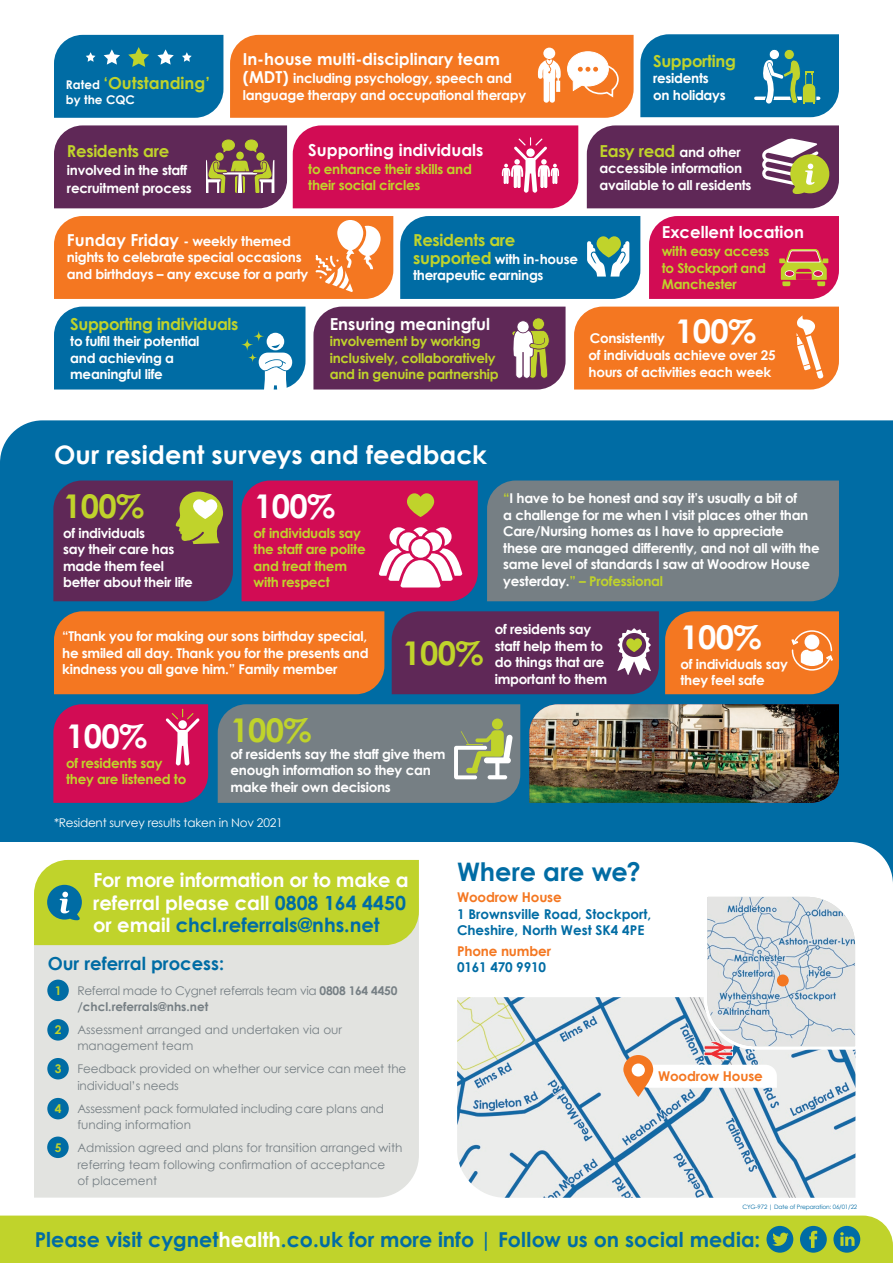
<style>
.page{position:relative;width:893px;height:1263px;background:#fff}
.page>*{position:absolute;margin:0;border:0;box-sizing:border-box;transform-origin:0 0}
.t1{font:700 32.7px "Century Gothic";letter-spacing:-.02em;color:#fff}
.t2{font:700 32.7px "Century Gothic";letter-spacing:-.02em;color:#c0d32b}
.t3{font:700 25.5px "Century Gothic";color:#fff}
.t4{font:700 25.5px "Century Gothic";letter-spacing:-.005em;color:#006ca4}
.t5{font:700 20.55px "Century Gothic";color:#006ca4}
.t6{font:700 19.5px/22.5px "Century Gothic";color:#fff}
.t7{font:700 18px "Century Gothic";color:#006ca4}
.t8{font:700 16.5px "Century Gothic";color:#fff}
.t9{font:700 16.5px "Century Gothic";letter-spacing:-.02em;color:#c0d32b}
.t10{font:700 16.5px "Century Gothic";color:#c0d32b}
.t11{font:700 13.5px/16.5px "Century Gothic";letter-spacing:-.02em;color:#fff}
.t12{font:700 13.5px/16.5px "Century Gothic";letter-spacing:-.02em;color:#c0d32b}
.t13{font:700 13.5px/16.5px "Century Gothic";color:#006ca4}
.t14{font:700 13.5px "Century Gothic";letter-spacing:-.01em;color:#f47721}
.t15{font:12px/16.5px "Century Gothic";color:#767f84}
.t16{font:12px/16.5px "Century Gothic";letter-spacing:-.02em;color:#767f84}
.t17{font:12px "Century Gothic";letter-spacing:-.02em;color:#fff}
.t18{font:700 12px "Century Gothic";color:#fff}
.t19{font:700 12px "Century Gothic";color:#c0d32b}
.t20{font:6px "Century Gothic";letter-spacing:-.02em;color:#006ca4}
.s1{font-size:12px;color:#fff}
.s2{font-size:16.5px}
.s3{font-size:16.5px;color:#c0d32b}
.s4{font-size:13.5px;color:#fff}
.s5{color:#c0d32b}
.s6{color:#006ca4}
.s7{font-weight:700}
.s8{color:#fff}
</style>
<div class="page">
<div style="left:0;top:420px;width:893px;height:422px;background:#006ca4"></div>
<div style="left:54px;top:611px;width:330px;height:83px;background:#f47721"></div>
<img style="left:457px;top:997px;width:398px;height:201px">
<div style="left:0;top:1215px;width:893px;height:48px;background:#c0d32b"></div>
<div style="left:34px;top:945px;width:385px;height:252px;background:#e2e3e0"></div>
<div style="left:47px;top:979px;width:22px;height:22px;background:#006ca4;border-radius:50%"></div>
<div style="left:47px;top:1019px;width:22px;height:21px;background:#006ca4;border-radius:50%"></div>
<div style="left:47px;top:1058px;width:22px;height:21px;background:#006ca4;border-radius:50%"></div>
<div style="left:47px;top:1098px;width:22px;height:21px;background:#006ca4;border-radius:50%"></div>
<div style="left:47px;top:1136px;width:22px;height:22px;background:#006ca4;border-radius:50%"></div>
<div style="left:34px;top:860px;width:385px;height:85px;background:#c0d32b"></div>
<div style="left:487px;top:480px;width:352px;height:121px;background:#767f84"></div>
<img style="left:529px;top:704px;width:310px;height:99px">
<svg style="left:54px;top:35px;width:169px;height:83px;background:#0e74a6"></svg>
<div style="left:574px;top:307px;width:265px;height:82px;background:#f47721"></div>
<svg style="left:313px;top:307px;width:253px;height:82px;background:#6b3a5f"></svg>
<svg style="left:587px;top:125px;width:252px;height:83px;background:#6f4060"></svg>
<svg style="left:293px;top:125px;width:285px;height:83px;background:#d41c5f"></svg>
<svg style="left:54px;top:125px;width:233px;height:83px;background:#6b3b5b"></svg>
<svg style="left:640px;top:34px;width:199px;height:83px;background:#1678a4"></svg>
<svg style="left:400px;top:216px;width:240px;height:83px;background:#1175a6"></svg>
<svg style="left:54px;top:307px;width:251px;height:83px;background:#1377ab"></svg>
<svg style="left:254px;top:331px;width:10px;height:10px"></svg>
<svg style="left:248px;top:353px;width:9px;height:9px"></svg>
<svg style="left:242px;top:339px;width:11px;height:11px"></svg>
<svg style="left:649px;top:216px;width:190px;height:83px;background:#d21c57"></svg>
<svg style="left:54px;top:216px;width:339px;height:83px;background:#f48030"></svg>
<svg style="left:230px;top:35px;width:404px;height:83px;background:#f48031"></svg>
<svg style="left:392px;top:611px;width:267px;height:83px;background:#62305c"></svg>
<svg style="left:242px;top:480px;width:236px;height:121px;background:#d22a66"></svg>
<svg style="left:53px;top:704px;width:155px;height:99px;background:#cd165b"></svg>
<svg style="left:218px;top:704px;width:302px;height:99px;background:#798385"></svg>
<svg style="left:53px;top:480px;width:180px;height:121px;background:#653958"></svg>
<svg style="left:665px;top:611px;width:174px;height:83px;background:#ed7c2f"></svg>
<svg style="left:623px;top:896px;width:233px;height:201px"></svg>
<p class="t10" style="left:66px;top:70px;width:146px"><span class="s1">Rated</span> ‘Outstanding’</p>
<p class="t18" style="left:66px;top:90px;width:70px">by the CQC</p>
<p class="t8" style="left:243px;top:47px;width:259px">In-house multi-disciplinary team</p>
<p class="t11" style="left:243px;top:70px;width:285px"><span class="s2">(MDT)</span> including psychology, speech and language therapy and occupational therapy</p>
<p class="t9" style="left:653px;top:48px;width:84px">Supporting</p>
<p class="t11" style="left:653px;top:69px;width:74px">residents on holidays</p>
<p class="t8" style="left:308px;top:137px;width:177px">Supporting individuals</p>
<p class="t12" style="left:308px;top:160px;width:165px">to enhance their skills and their social circles</p>
<p class="t9" style="left:67px;top:138px;width:104px">Residents are</p>
<p class="t11" style="left:67px;top:160px;width:126px;line-height:18px">involved in the staff recruitment process</p>
<p class="t11" style="left:67px;top:232px;width:243px"><span class="s2">Funday Friday</span> - weekly themed nights to celebrate special occasions and birthdays – any excuse for a party</p>
<p class="t9" style="left:413px;top:227px;width:104px">Residents are</p>
<p class="t11" style="left:413px;top:250px;width:166px"><span class="s3">supported</span> with in-house therapeutic earnings</p>
<p class="t8" style="left:330px;top:311px;width:162px">Ensuring meaningful</p>
<p class="t12" style="left:330px;top:332px;width:171px">involvement by working inclusively, collaboratively and in genuine partnership</p>
<p class="t9" style="left:70px;top:311px;width:170px">Supporting individuals</p>
<p class="t11" style="left:70px;top:332px;width:131px">to fulfil their potential and achieving a meaningful life</p>
<p class="t9" style="left:600px;top:138px;width:143px">Easy read <span class="s4">and other</span></p>
<p class="t11" style="left:600px;top:159px;width:154px">accessible information available to all residents</p>
<p class="t8" style="left:662px;top:220px;width:144px">Excellent location</p>
<p class="t12" style="left:662px;top:242px;width:109px">with easy access to Stockport and<br>Manchester</p>
<p class="t11" style="left:590px;top:330px;width:77px">Consistently</p>
<h1 class="t1" style="left:675px;top:307px;width:83px">100%</h1>
<p class="t11" style="left:589px;top:346px;width:189px">of individuals achieve over 25 hours of activities each week</p>
<h2 class="t3" style="left:54px;top:435px;width:435px">Our resident surveys and feedback</h2>
<h1 class="t2" style="left:63px;top:481px;width:83px">100%</h1>
<p class="t11" style="left:63px;top:524px;width:131px">of individuals<br>say their care has made them feel better about their life</p>
<h1 class="t1" style="left:254px;top:481px;width:83px">100%</h1>
<p class="t12" style="left:254px;top:524px;width:114px">of individuals say the staff are polite and treat them with respect</p>
<p class="t11" style="left:503px;top:490px;width:318px"><span class="s5">“</span>I have to be honest and say it’s usually a bit of<br>a challenge for me when I visit places other than Care/Nursing homes as I have to appreciate these are managed differently, and not all with the same level of standards I saw at Woodrow House yesterday.<span class="s5">” – Professional</span></p>
<p class="t11" style="left:62px;top:628px;width:308px;text-align:justify">“Thank you for making our sons birthday special, he smiled all day. Thank you for the presents and kindness you all gave him.” Family member</p>
<h1 class="t2" style="left:402px;top:628px;width:83px">100%</h1>
<p class="t11" style="left:495px;top:620px;width:114px">of residents say staff help them to do things that are important to them</p>
<h1 class="t1" style="left:66px;top:711px;width:83px">100%</h1>
<p class="t12" style="left:66px;top:754px;width:122px">of residents say they are listened to</p>
<h1 class="t2" style="left:230px;top:705px;width:83px">100%</h1>
<p class="t11" style="left:230px;top:745px;width:217px">of residents say the staff give them enough information so they can make their own decisions</p>
<p class="t17" style="left:54px;top:814px;width:230px">*Resident survey results taken in Nov 2021</p>
<h1 class="t1" style="left:680px;top:612px;width:83px">100%</h1>
<p class="t11" style="left:680px;top:655px;width:109px">of individuals say they feel safe</p>
<h3 class="t6" style="left:93px;top:868px;width:317px">For more information or to make a referral please call <span class="s6">0808 164 4450 </span>or email <span class="s6">chcl.referrals@nhs.net</span></h3>
<h3 class="t7" style="left:48px;top:949px;width:178px">Our referral process:</h3>
<p class="t19" style="left:55px;top:981px;width:8px">1</p>
<p class="t16" style="left:77px;top:982px;width:322px">Referral made to Cygnet referrals team via <span class="s7">0808 164 4450 /chcl.referrals@nhs.net</span></p>
<p class="t19" style="left:55px;top:1020px;width:8px">2</p>
<p class="t15" style="left:77px;top:1021px;width:266px">Assessment arranged and undertaken via our management team</p>
<p class="t19" style="left:55px;top:1060px;width:8px">3</p>
<p class="t15" style="left:77px;top:1060px;width:331px">Feedback provided on whether our service can meet the individual’s needs</p>
<p class="t19" style="left:55px;top:1099px;width:8px">4</p>
<p class="t16" style="left:77px;top:1100px;width:308px">Assessment pack formulated including care plans and funding information</p>
<p class="t19" style="left:55px;top:1138px;width:8px">5</p>
<p class="t15" style="left:77px;top:1139px;width:327px">Admission agreed and plans for transition arranged with referring team following confirmation of acceptance<br>of placement</p>
<h2 class="t4" style="left:457px;top:852px;width:185px">Where are we?</h2>
<p class="t14" style="left:457px;top:887px;width:106px">Woodrow House</p>
<p class="t13" style="left:457px;top:905px;width:196px">1 Brownsville Road, Stockport,<br>Cheshire, North West SK4 4PE</p>
<p class="t14" style="left:457px;top:941px;width:96px">Phone number</p>
<p class="t13" style="left:457px;top:958px;width:91px">0161 470 9910</p>
<p class="t14" style="left:658px;top:1066px;width:106px">Woodrow House</p>
<p class="t20" style="left:742px;top:1202px;width:116px">CYG-972 | Date of Preparation: 06/01/22</p>
<h3 class="t5" style="left:35px;top:1223px;width:727px">Please visit cygnet<span class="s8">health</span>.co.uk for more info | Follow us on social media:</h3>
</div>
